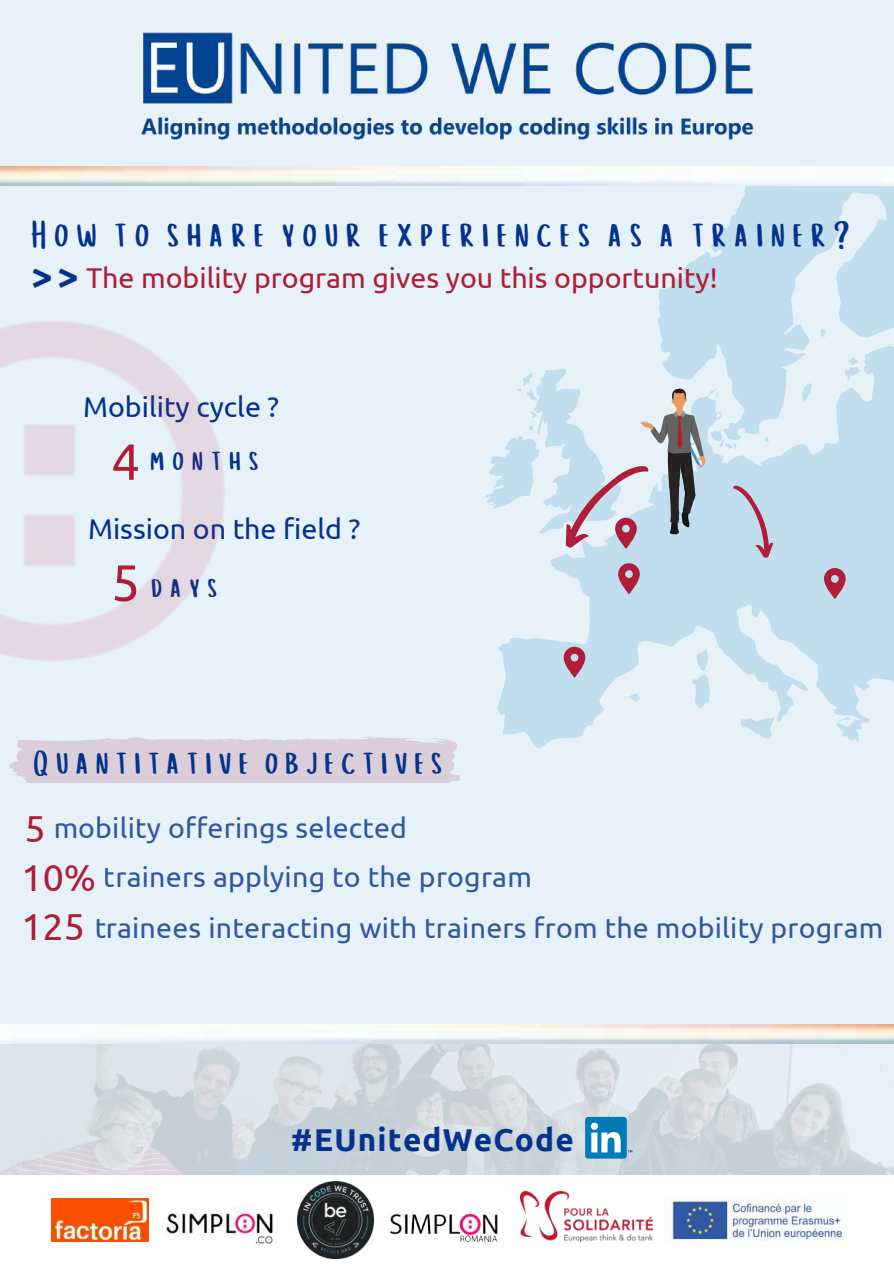
<style>
.page{position:relative;width:894px;height:1264px;background:#fff}
.page>*{position:absolute;margin:0;border:0;box-sizing:border-box;transform-origin:0 0}
.t1{font:51px "Ubuntu";color:#af1d38}
.t2{font:700 47.4px "Cartograph Sans CF";color:#04338d}
.t3{font:39.75px "Cup Cakes";color:#04338d}
.t4{font:37.5px "Ubuntu";color:#af1d38}
.t5{font:36.45px "Cup Cakes";color:#04338d}
.t6{font:31.8px "Cup Cakes";letter-spacing:.055em;color:#04338d}
.t7{font:700 31.5px "Ubuntu";letter-spacing:.035em;color:#04338d}
.t8{font:28.65px "Ubuntu";color:#af1d38}
.t9{font:28.65px "Ubuntu";color:#04338d}
.t10{font:28.5px/49.7px "Ubuntu";letter-spacing:.01em;color:#04338d}
.s1{font-size:37.5px;color:#af1d38}
</style>
<div class="page">
<div style="left:0;top:0;width:893px;height:1263px;background:#e6f2f8"></div>
<img style="left:0;top:1043px;width:893px;height:132px">
<div style="left:0;top:1175px;width:893px;height:88px;background:#fff"></div>
<img style="left:297px;top:1181px;width:76px;height:76px">
<img style="left:166px;top:1206px;width:107px;height:42px">
<img style="left:389px;top:1212px;width:109px;height:32px">
<img style="left:520px;top:1191px;width:132px;height:50px">
<img style="left:51px;top:1198px;width:97px;height:43px">
<img style="left:664px;top:1198px;width:180px;height:44px">
<svg style="left:486px;top:186px;width:407px;height:562px"></svg>
<svg style="left:823px;top:568px;width:22px;height:31px"></svg>
<svg style="left:618px;top:563px;width:21px;height:31px"></svg>
<svg style="left:563px;top:646px;width:22px;height:31px"></svg>
<svg style="left:725px;top:481px;width:55px;height:79px;background:#becada"></svg>
<svg style="left:553px;top:388px;width:152px;height:163px"></svg>
<svg style="left:9px;top:736px;width:451px;height:46px;background:#ddd1db"></svg>
<img style="left:0;top:167px;width:893px;height:19px">
<img style="left:141px;top:32px;width:613px;height:108px">
<div style="left:585px;top:1116px;width:41px;height:42px;background:#007bb6;border-radius:3px"></div>
<svg style="left:590px;top:1122px;width:30px;height:30px"></svg>
<img style="left:0;top:1024px;width:893px;height:19px">
<h3 class="t3" style="left:32px;top:209px;width:828px">How to share your experiences as a trainer?</h3>
<p class="t8" style="left:86px;top:261px;width:633px">The mobility program gives you this opportunity!</p>
<h2 class="t2" style="left:29px;top:242px;width:53px">&gt;&gt;</h2>
<p class="t9" style="left:83px;top:390px;width:197px">Mobility cycle ?</p>
<h1 class="t1" style="left:111px;top:432px;width:30px">4</h1>
<p class="t6" style="left:151px;top:440px;width:116px">months</p>
<p class="t9" style="left:88px;top:512px;width:273px">Mission on the field ?</p>
<h1 class="t1" style="left:111px;top:553px;width:30px">5</h1>
<p class="t6" style="left:152px;top:567px;width:74px">days</p>
<p class="t5" style="left:35px;top:739px;width:417px">Quantitative objectives</p>
<h3 class="t4" style="left:25px;top:807px;width:23px">5</h3>
<p class="t10" style="left:21px;top:802px;width:863px;text-indent:32px">mobility offerings selected<br><span class="s1">10%</span> trainers applying to the program<br><span class="s1">125</span> trainees interacting with trainers from the mobility program</p>
<p class="t7" style="left:291px;top:1121px;width:284px">#EUnitedWeCode</p>
</div>
